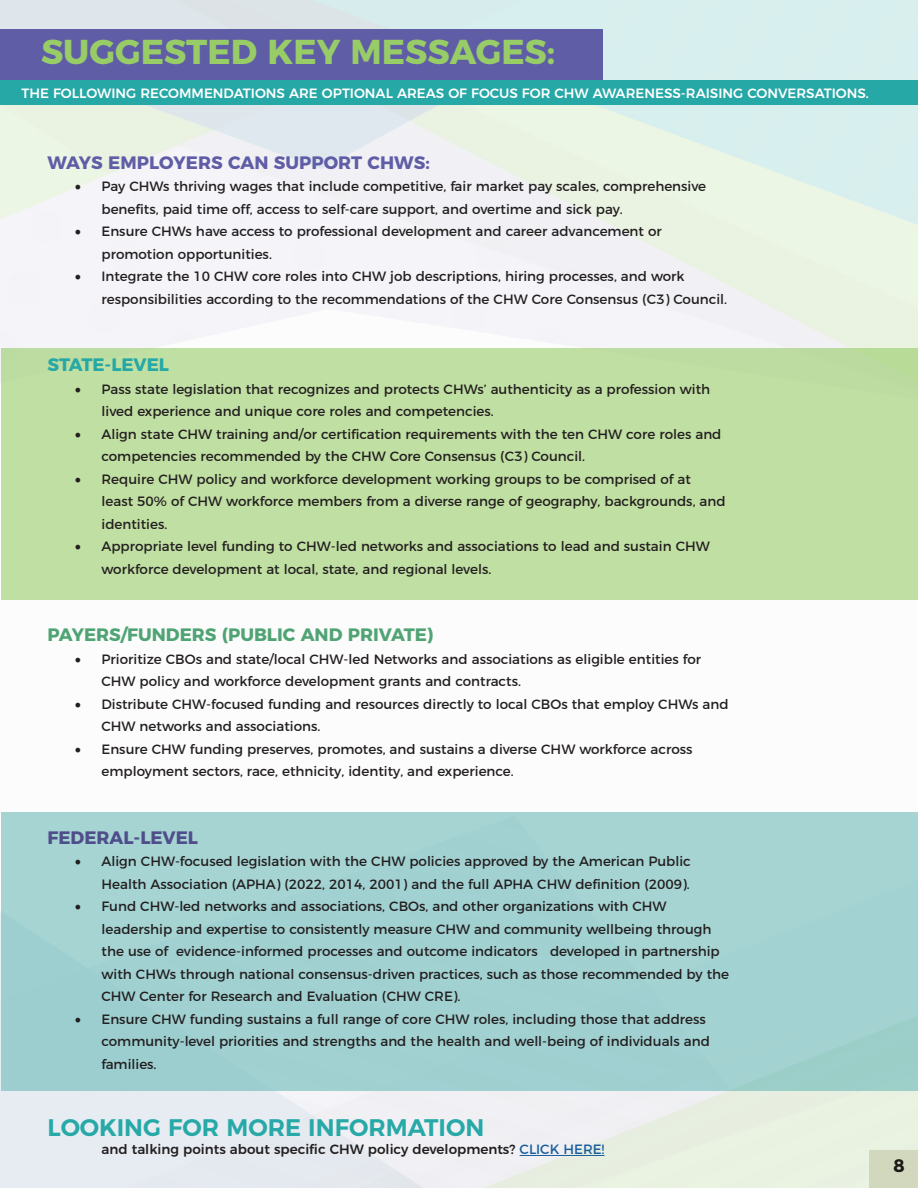
<style>
.page{position:relative;width:918px;height:1188px;background:#fff}
.page>*{position:absolute;margin:0;border:0;box-sizing:border-box;transform-origin:0 0}
.t1{font:700 34.5px "Montserrat";color:#98cc67}
.t2{font:600 24px "Montserrat";color:#26a9a7}
.t3{font:700 18px "Montserrat";color:#50a474}
.t4{font:700 18px "Montserrat";color:#605da7}
.t5{font:700 18px "Montserrat";color:#4f4d8a}
.t6{font:700 18px "Montserrat";color:#25a8a6}
.t7{font:700 18px "Montserrat";color:#231f20}
.t8{font:13.5px/22.5px "Montserrat";color:#231f20}
.t9{font:500 13.5px "Montserrat";color:#fff}
.t10{font:500 13.5px "Montserrat";color:#231f20}
.s1{font-family:"Minion Pro";font-size:18px}
.s2{font-weight:400;color:#175d9e}
</style>
<div class="page">
<img style="left:0;top:0;width:918px;height:1188px">
<div style="left:1px;top:349px;width:917px;height:251px;background:#c0dfa2"></div>
<div style="left:1px;top:812px;width:917px;height:279px;background:#a2d1d2"></div>
<div style="left:0;top:29px;width:603px;height:72px;background:#605da7"></div>
<div style="left:0;top:81px;width:918px;height:24px;background:#25a8a6"></div>
<hr style="left:520px;top:1155px;width:84px;height:1px;background:#175d9e">
<div style="left:870px;top:1150px;width:48px;height:38px;background:#d1d8be"></div>
<p class="t1" style="left:41px;top:23px;width:516px">SUGGESTED KEY MESSAGES:</p>
<p class="t9" style="left:22px;top:82px;width:849px">THE FOLLOWING RECOMMENDATIONS ARE OPTIONAL AREAS OF FOCUS FOR CHW AWARENESS-RAISING CONVERSATIONS.</p>
<p class="t4" style="left:48px;top:147px;width:384px">WAYS EMPLOYERS CAN SUPPORT CHWS:</p>
<p class="t8" style="left:102px;top:174px;width:606px;text-indent:-27px"><span class="s1">•</span> Pay CHWs thriving wages that include competitive, fair market pay scales, comprehensive benefits, paid time off, access to self-care support, and overtime and sick pay.</p>
<p class="t8" style="left:102px;top:219px;width:562px;text-indent:-27px"><span class="s1">•</span> Ensure CHWs have access to professional development and career advancement or promotion opportunities.</p>
<p class="t8" style="left:102px;top:264px;width:627px;text-indent:-27px"><span class="s1">•</span> Integrate the 10 CHW core roles into CHW job descriptions, hiring processes, and work responsibilities according to the recommendations of the CHW Core Consensus (C3) Council.</p>
<p class="t6" style="left:48px;top:350px;width:123px">STATE-LEVEL</p>
<p class="t8" style="left:102px;top:376px;width:610px;text-indent:-27px"><span class="s1">•</span> Pass state legislation that recognizes and protects CHWs’ authenticity as a profession with lived experience and unique core roles and competencies.</p>
<p class="t8" style="left:102px;top:421px;width:622px;text-indent:-27px"><span class="s1">•</span> Align state CHW training and/or certification requirements with the ten CHW core roles and competencies recommended by the CHW Core Consensus (C3) Council.</p>
<p class="t8" style="left:102px;top:466px;width:626px;text-indent:-27px"><span class="s1">•</span> Require CHW policy and workforce development working groups to be comprised of at least 50% of CHW workforce members from a diverse range of geography, backgrounds, and identities.</p>
<p class="t8" style="left:102px;top:534px;width:610px;text-indent:-27px"><span class="s1">•</span> Appropriate level funding to CHW-led networks and associations to lead and sustain CHW workforce development at local, state, and regional levels.</p>
<p class="t3" style="left:48px;top:620px;width:387px">PAYERS/FUNDERS (PUBLIC AND PRIVATE)</p>
<p class="t8" style="left:102px;top:646px;width:601px;text-indent:-27px"><span class="s1">•</span> Prioritize CBOs and state/local CHW-led Networks and associations as eligible entities for<br>CHW policy and workforce development grants and contracts.</p>
<p class="t8" style="left:102px;top:691px;width:629px;text-indent:-27px"><span class="s1">•</span> Distribute CHW-focused funding and resources directly to local CBOs that employ CHWs and<br>CHW networks and associations.</p>
<p class="t8" style="left:102px;top:736px;width:592px;text-indent:-27px"><span class="s1">•</span> Ensure CHW funding preserves, promotes, and sustains a diverse CHW workforce across employment sectors, race, ethnicity, identity, and experience.</p>
<p class="t5" style="left:48px;top:822px;width:152px">FEDERAL-LEVEL</p>
<p class="t8" style="left:75px;top:849px;width:618px;text-align:right"><span class="s1">•</span> Align CHW-focused legislation with the CHW policies approved by the American Public<br>Health Association (APHA) (2022, 2014, 2001) and the full APHA CHW definition (2009).</p>
<p class="t8" style="left:102px;top:894px;width:629px;text-indent:-27px"><span class="s1">•</span> Fund CHW-led networks and associations, CBOs, and other organizations with CHW leadership and expertise to consistently measure CHW and community wellbeing through the use of evidence-informed processes and outcome indicators developed in partnership with CHWs through national consensus-driven practices, such as those recommended by the CHW Center for Research and Evaluation (CHW CRE).</p>
<p class="t8" style="left:102px;top:1006px;width:610px;text-indent:-27px"><span class="s1">•</span> Ensure CHW funding sustains a full range of core CHW roles, including those that address community-level priorities and strengths and the health and well-being of individuals and families.</p>
<p class="t2" style="left:48px;top:1108px;width:438px">LOOKING FOR MORE INFORMATION</p>
<p class="t10" style="left:102px;top:1138px;width:504px">and talking points about specific CHW policy developments? <span class="s2">CLICK HERE!</span></p>
<h3 class="t7" style="left:893px;top:1151px;width:13px">8</h3>
</div>
